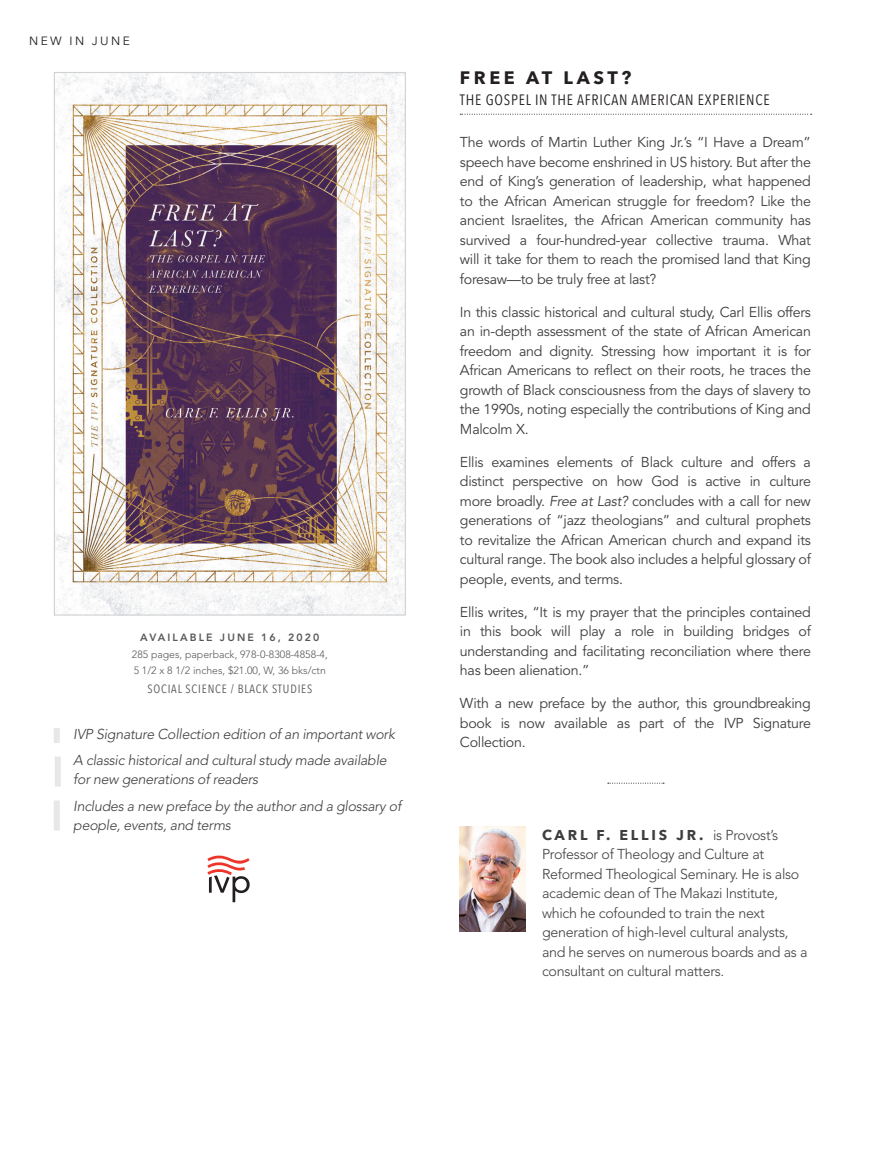
<style>
.page{position:relative;width:891px;height:1161px;background:#fff}
.page>*{position:absolute;margin:0;border:0;box-sizing:border-box;transform-origin:0 0}
.New_Title{font:700 18px "Avenir Next";letter-spacing:.2em;color:#231f20}
.New_Subtitle{font:15px "Avenir Next Condensed";letter-spacing:.05em;color:#231f20}
.New_Description{font:14.25px/19.5px "Avenir LT Std";letter-spacing:-.02em;color:#3e3e3f;text-align:justify}
.New_Author_Bio{font:300 14.25px/19.5px "Avenir LT Std";letter-spacing:-.02em;color:#3e3e3f}
.New_Features{font:italic 300 14.25px/19.5px "Avenir LT Std";letter-spacing:-.02em;color:#3e3e3f}
.New_BISAC{font:12px "Avenir Next Condensed";letter-spacing:.07em;color:#57585a}
.New_Release_Month{font:12px "Avenir Next";letter-spacing:.2em;color:#231f20}
.New_SPECS{font:300 10.5px/16.5px "Avenir LT Std";color:#57585a}
.New_Available_Date{font:800 10.5px "Avenir LT Std";letter-spacing:.2em;color:#57585a}
.s1{font-style:italic}
.s2{font-family:"Avenir Next";font-weight:700}
</style>
<div class="page">
<img style="left:460px;top:826px;width:66px;height:105px">
<svg style="left:608px;top:783px;width:56px;height:1px"></svg>
<svg style="left:460px;top:114px;width:352px;height:1px"></svg>
<img style="left:56px;top:74px;width:348px;height:540px">
<div style="left:55px;top:757px;width:6px;height:30px;background:#e6e7e9"></div>
<svg style="left:207px;top:855px;width:43px;height:47px"></svg>
<div style="left:54px;top:801px;width:6px;height:30px;background:#e6e7e9"></div>
<div style="left:54px;top:728px;width:6px;height:15px;background:#e6e7e9"></div>
<p class="New_Release_Month" style="left:29px;top:31px;width:102px">NEW IN JUNE</p>
<p class="New_Available_Date" style="left:140px;top:631px;width:181px">AVAILABLE JUNE 16, 2020</p>
<p class="New_SPECS" style="left:132px;top:646px;width:197px">285 pages, paperback, 978-0-8308-4858-4,<br>5 1/2 x 8 1/2 inches, $21.00, W, 36 bks/ctn</p>
<p class="New_BISAC" style="left:147px;top:678px;width:167px">SOCIAL SCIENCE / BLACK STUDIES</p>
<p class="New_Features" style="left:73px;top:724px;width:323px">IVP Signature Collection edition of an important work</p>
<p class="New_Features" style="left:73px;top:751px;width:315px">A classic historical and cultural study made available for new generations of readers</p>
<p class="New_Features" style="left:73px;top:796px;width:329px">Includes a new preface by the author and a glossary of people, events, and terms</p>
<p class="New_Title" style="left:460px;top:62px;width:173px">FREE AT LAST?</p>
<p class="New_Subtitle" style="left:460px;top:87px;width:311px">THE GOSPEL IN THE AFRICAN AMERICAN EXPERIENCE</p>
<p class="New_Description" style="left:460px;top:133px;width:353px">The words of Martin Luther King Jr.’s “I Have a Dream” speech have become enshrined in US history. But after the end of King’s generation of leadership, what happened to the African American struggle for freedom? Like the ancient Israelites, the African American community has survived a four-hundred-year collective trauma. What will it take for them to reach the promised land that King foresaw—to be truly free at last?</p>
<p class="New_Description" style="left:460px;top:302px;width:353px">In this classic historical and cultural study, Carl Ellis offers an in-depth assessment of the state of African American freedom and dignity. Stressing how important it is for African Americans to reflect on their roots, he traces the growth of Black consciousness from the days of slavery to the 1990s, noting especially the contributions of King and Malcolm X.</p>
<p class="New_Description" style="left:460px;top:452px;width:353px">Ellis examines elements of Black culture and offers a distinct perspective on how God is active in culture more broadly. <span class="s1">Free at Last?</span> concludes with a call for new generations of “jazz theologians” and cultural prophets to revitalize the African American church and expand its cultural range. The book also includes a helpful glossary of people, events, and terms.</p>
<p class="New_Description" style="left:460px;top:602px;width:353px">Ellis writes, “It is my prayer that the principles contained in this book will play a role in building bridges of understanding and facilitating reconciliation where there has been alienation.”</p>
<p class="New_Description" style="left:460px;top:694px;width:353px">With a new preface by the author, this groundbreaking book is now available as part of the IVP Signature Collection.</p>
<p class="New_Author_Bio" style="left:542px;top:825px;width:267px"><span class="s2">CARL F. ELLIS JR.</span> is Provost’s Professor of Theology and Culture at Reformed Theological Seminary. He is also academic dean of The Makazi Institute, which he cofounded to train the next generation of high-level cultural analysts, and he serves on numerous boards and as a consultant on cultural matters.</p>
</div>
